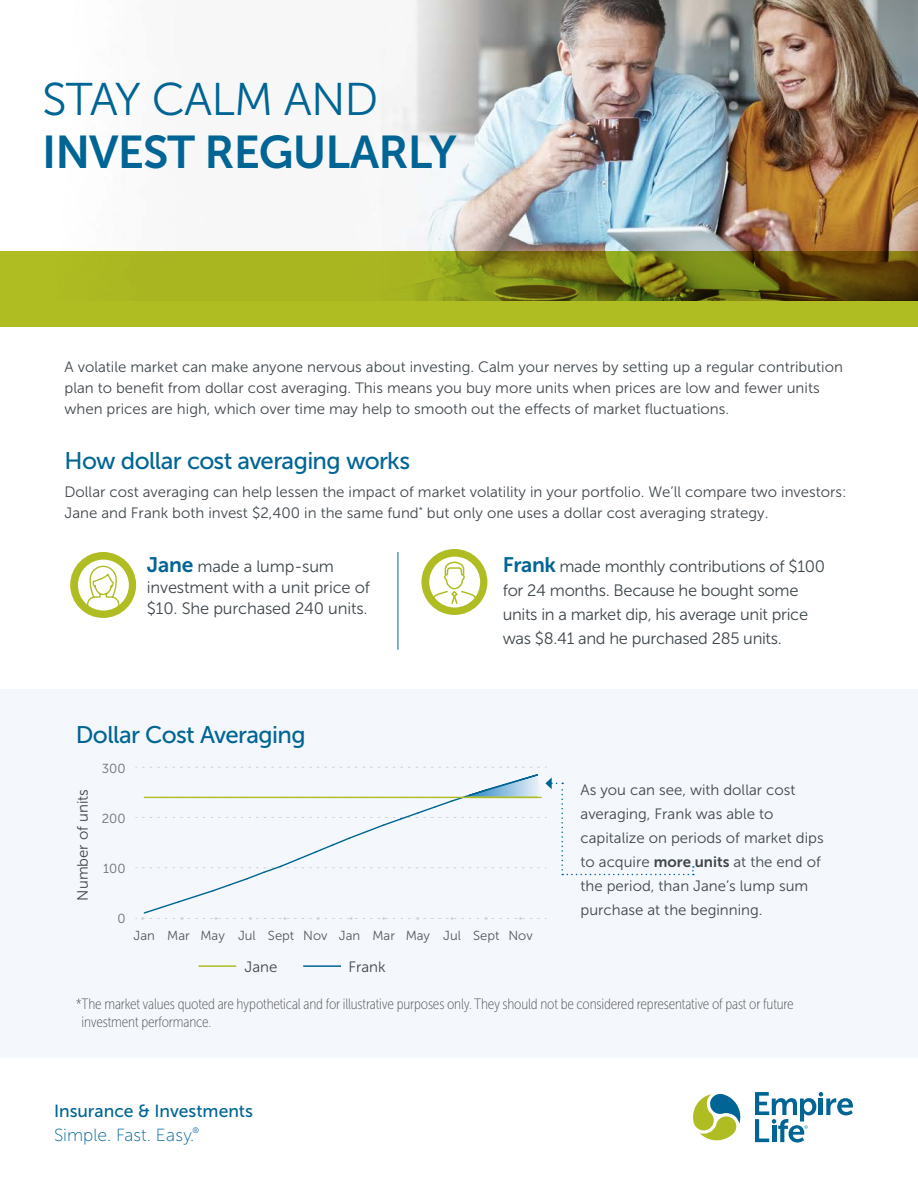
<style>
.page{position:relative;width:918px;height:1188px;background:#fff}
.page>*{position:absolute;margin:0;border:0;box-sizing:border-box;transform-origin:0 0}
.EL_Heading_1_-_28_pt{font:45.75px/52.3px "Museo Sans 700";letter-spacing:-.02em;color:#006594}
.EL_Heading_2_-_16{font:24px "Museo Sans 500";letter-spacing:-.025em;color:#006594}
.Tagline_Text{font:17.55px "Museo Sans 500";color:#006594}
.Tagline_Text-2{font:17.55px "Museo Sans 100";color:#006594}
.New_Brand_-_Body_Text_-_10_14pt{font:16.5px/24px "Museo Sans 300";letter-spacing:-.02em;color:#3f474c}
.New_Brand_-_Body_Text_-_10_14pt-2{font:15px/24px "Museo Sans 300";color:#3f474c}
.EL_Footnote_Legal{font:15px/18px "Museo Sans Cond 100";letter-spacing:-.01em;color:#58595b}
.t1{font:13.05px "Museo Sans 300";color:#58595b}
.t2{font:13.05px "Museo Sans 300";color:#6d6e71}
.s1{font-family:"Museo Sans 300"}
.s2{font-family:"Museo Sans 700";font-size:21px;color:#006594}
.s3{font-family:"Museo Sans 700"}
</style>
<div class="page">
<div style="left:0;top:689px;width:918px;height:368px;background:#eff4f9"></div>
<div style="left:421px;top:549px;width:66px;height:66px;background:#afbc22;border-radius:50%"></div>
<svg style="left:429px;top:557px;width:51px;height:51px"></svg>
<svg style="left:431px;top:561px;width:47px;height:44px;background:#edf0cf"></svg>
<div style="left:70px;top:552px;width:66px;height:66px;background:#afbc22;border-radius:50%"></div>
<div style="left:78px;top:560px;width:51px;height:51px;background:#fff;border-radius:50%"></div>
<svg style="left:86px;top:565px;width:34px;height:43px"></svg>
<hr style="left:398px;top:552px;width:1px;height:98px;background:#006594">
<img style="left:381px;top:0;width:537px;height:251px">
<svg style="left:0;top:251px;width:918px;height:75px;background:#979e1c"></svg>
<svg style="left:693px;top:1094px;width:48px;height:47px"></svg>
<svg style="left:755px;top:1092px;width:98px;height:51px"></svg>
<svg style="left:136px;top:767px;width:558px;height:153px"></svg>
<hr style="left:303px;top:965px;width:38px;height:2px;background:#006594">
<hr style="left:198px;top:965px;width:38px;height:2px;background:#afbc22">
<h1 class="EL_Heading_1_-_28_pt" style="left:42px;top:73px;width:416px"><span class="s1">STAY CALM AND<br></span>INVEST REGULARLY</h1>
<p class="New_Brand_-_Body_Text_-_10_14pt-2" style="left:64px;top:357px;width:780px;line-height:21px">A volatile market can make anyone nervous about investing. Calm your nerves by setting up a regular contribution plan to benefit from dollar cost averaging. This means you buy more units when prices are low and fewer units when prices are high, which over time may help to smooth out the effects of market fluctuations.</p>
<h2 class="EL_Heading_2_-_16" style="left:64px;top:447px;width:347px">How dollar cost averaging works</h2>
<p class="New_Brand_-_Body_Text_-_10_14pt-2" style="left:64px;top:481px;width:784px;line-height:21px">Dollar cost averaging can help lessen the impact of market volatility in your portfolio. We’ll compare two investors:<br>Jane and Frank both invest $2,400 in the same fund<sup>*</sup> but only one uses a dollar cost averaging strategy.</p>
<p class="New_Brand_-_Body_Text_-_10_14pt" style="left:147px;top:556px;width:225px;line-height:21px"><span class="s2">Jane</span> made a lump-sum investment with a unit price of $10. She purchased 240 units.</p>
<p class="New_Brand_-_Body_Text_-_10_14pt" style="left:503px;top:554px;width:324px"><span class="s2">Frank</span> made monthly contributions of $100 for 24 months. Because he bought some units in a market dip, his average unit price was $8.41 and he purchased 285 units.</p>
<h2 class="EL_Heading_2_-_16" style="left:76px;top:722px;width:232px">Dollar Cost Averaging</h2>
<p class="New_Brand_-_Body_Text_-_10_14pt-2" style="left:71px;top:901px;width:113px;rotate:-90deg">Number of units</p>
<p class="t2" style="left:102px;top:761px;width:25px">300</p>
<p class="t2" style="left:102px;top:811px;width:25px">200</p>
<p class="t2" style="left:103px;top:862px;width:24px">100</p>
<p class="t2" style="left:117px;top:912px;width:10px">0</p>
<p class="t1" style="left:134px;top:929px;width:23px">Jan</p>
<p class="t1" style="left:167px;top:929px;width:24px">Mar</p>
<p class="t1" style="left:200px;top:929px;width:26px">May</p>
<p class="t1" style="left:238px;top:929px;width:19px">Jul</p>
<p class="t1" style="left:268px;top:929px;width:28px">Sept</p>
<p class="t1" style="left:303px;top:929px;width:26px">Nov</p>
<p class="t1" style="left:339px;top:929px;width:23px">Jan</p>
<p class="t1" style="left:372px;top:929px;width:24px">Mar</p>
<p class="t1" style="left:406px;top:929px;width:26px">May</p>
<p class="New_Brand_-_Body_Text_-_10_14pt-2" style="left:245px;top:955px;width:34px">Jane</p>
<p class="New_Brand_-_Body_Text_-_10_14pt-2" style="left:349px;top:955px;width:39px">Frank</p>
<p class="t1" style="left:443px;top:929px;width:19px">Jul</p>
<p class="t1" style="left:473px;top:929px;width:28px">Sept</p>
<p class="t1" style="left:508px;top:929px;width:26px">Nov</p>
<p class="New_Brand_-_Body_Text_-_10_14pt-2" style="left:581px;top:778px;width:245px">As you can see, with dollar cost averaging, Frank was able to capitalize on periods of market dips to acquire <span class="s3">more units</span> at the end of the period, than Jane’s lump sum purchase at the beginning.</p>
<p class="EL_Footnote_Legal" style="left:82px;top:995px;width:714px;text-indent:-6px">*The market values quoted are hypothetical and for illustrative purposes only. They should not be considered representative of past or future investment performance.</p>
<p class="Tagline_Text" style="left:54px;top:1101px;width:201px">Insurance &amp; Investments</p>
<p class="Tagline_Text-2" style="left:54px;top:1126px;width:147px">Simple. Fast. Easy.<sup>®</sup></p>
</div>
